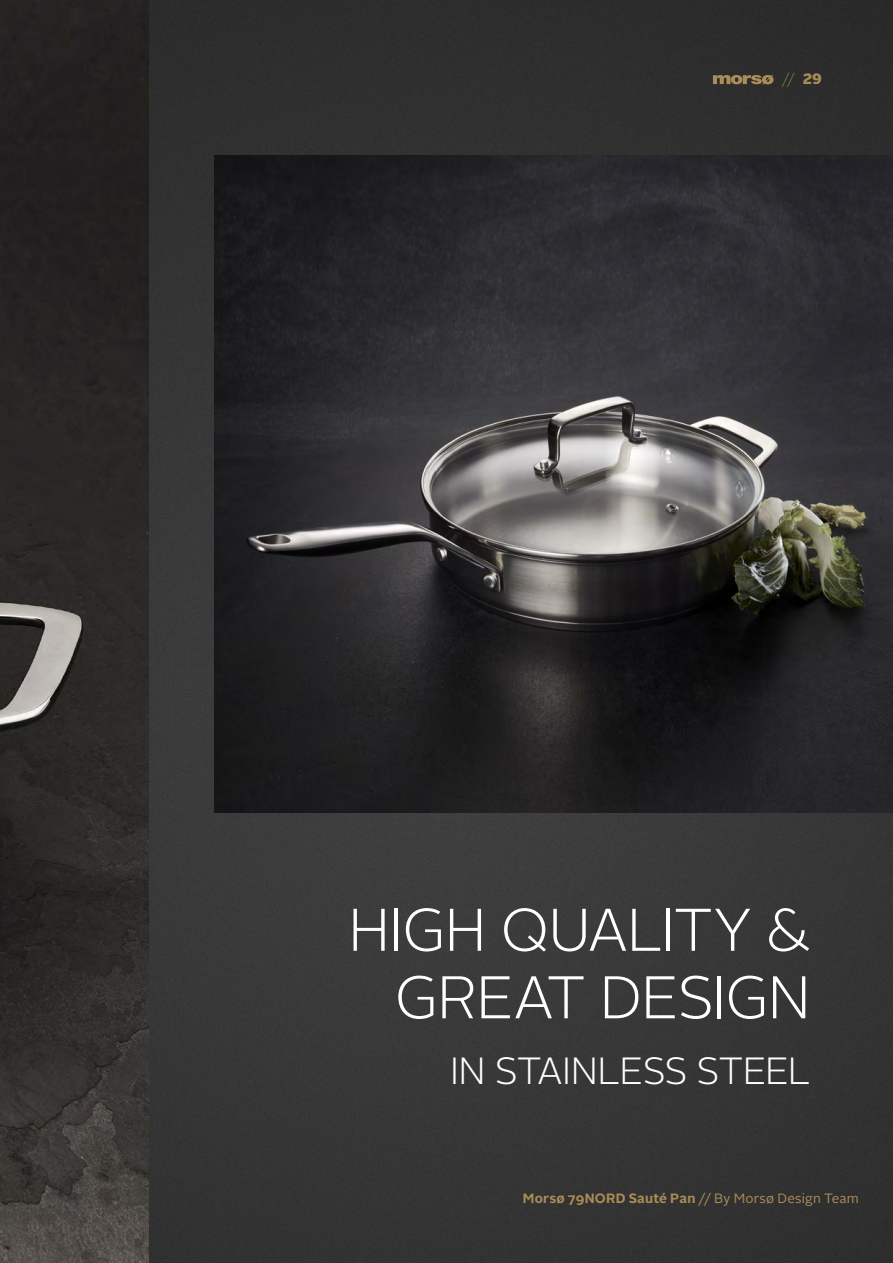
<style>
.page{position:relative;width:893px;height:1263px;background:#fff}
.page>*{position:absolute;margin:0;border:0;box-sizing:border-box;transform-origin:0 0}
.t1{font:300 60px/67.5px "Alright Sans";letter-spacing:-.02em;color:#fff;text-align:right}
.t2{font:300 37.8px "Alright Sans";letter-spacing:-.02em;color:#fff}
.t3{font:100 15px "Alright Sans";color:#aa8c58}
.t4{font:700 13.5px "Alright Sans";letter-spacing:.015em;color:#aa8c58}
.s1{font-weight:900}
.s2{font-weight:400}
</style>
<div class="page">
<img style="left:149px;top:0;width:744px;height:1263px">
<img style="left:0;top:0;width:149px;height:1263px">
<img style="left:215px;top:155px;width:678px;height:657px">
<svg style="left:713px;top:75px;width:60px;height:10px"></svg>
<p class="t3" style="left:782px;top:69px;width:41px">// <span class="s1">29</span></p>
<h1 class="t1" style="left:348px;top:897px;width:464px">HIGH QUALITY &amp;<br>GREAT DESIGN</h1>
<h2 class="t2" style="left:450px;top:1045px;width:362px">IN STAINLESS STEEL</h2>
<p class="t4" style="left:523px;top:1189px;width:338px">Morsø 79NORD Sauté Pan <span class="s2">// By Morsø Design Team</span></p>
</div>
